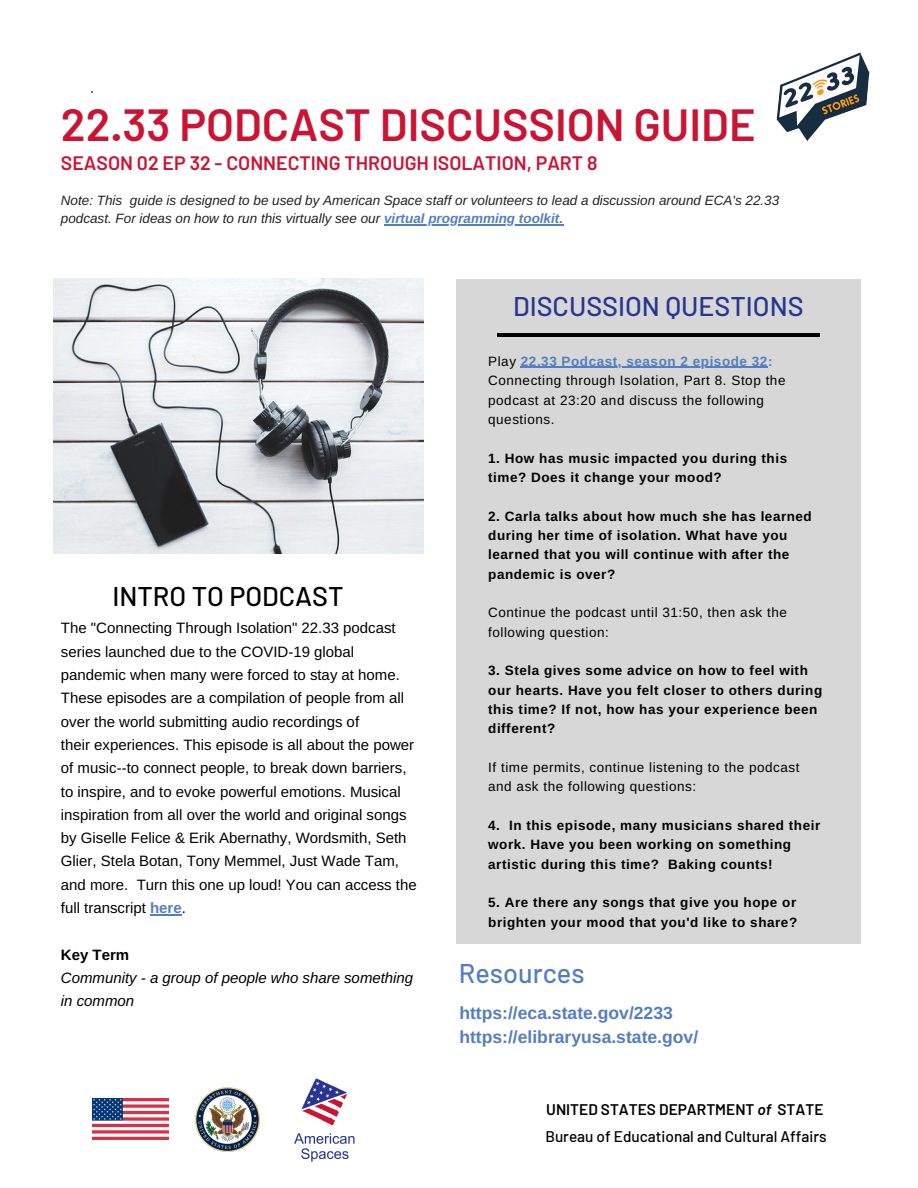
<style>
.page{position:relative;width:918px;height:1188px;background:#fff}
.page>*{position:absolute;margin:0;border:0;box-sizing:border-box;transform-origin:0 0}
.t1{font:600 45px "Barlow";color:#cb1334}
.t2{font:500 27px "Barlow";color:#273591}
.t3{font:500 27px "Barlow";color:#000}
.t4{font:500 27px "Barlow";color:#557dbf}
.t5{font:600 19.5px "Barlow";color:#cb1334}
.t6{font:700 17.55px/24.2px "Arimo";color:#557dbf}
.t7{font:500 15.45px/27.5px "Barlow";color:#000}
.t8{font:15px/23.2px "Arimo";color:#000}
.t9{font:italic 15px/23.2px "Arimo";color:#000}
.t10{font:700 15px "Arimo";color:#000}
.t11{font:700 13.5px/19.4px "Arimo";letter-spacing:.04em;color:#000}
.t12{font:13.5px/19.4px "Arimo";letter-spacing:.04em;color:#000}
.t13{font:italic 13.5px/18px "Arimo";color:#222}
.s1{font-weight:700;color:#557dbf}
.s2{font-weight:600}
.s3{font-weight:600;font-style:italic}
</style>
<div class="page">
<hr style="left:384px;top:224px;width:179px;height:1px;background:#557dbf">
<div style="left:456px;top:279px;width:404px;height:664px;background:#d6d7d6"></div>
<hr style="left:497px;top:334px;width:323px;height:3px;background:#000">
<hr style="left:150px;top:914px;width:32px;height:1px;background:#557dbf">
<hr style="left:521px;top:367px;width:247px;height:1px;background:#557dbf">
<img style="left:53px;top:279px;width:370px;height:274px">
<img style="left:92px;top:1099px;width:77px;height:40px">
<img style="left:195px;top:1087px;width:65px;height:64px">
<img style="left:294px;top:1078px;width:61px;height:84px">
<img style="left:776px;top:52px;width:94px;height:90px">
<h1 class="t1" style="left:61px;top:96px;width:696px">22.33 PODCAST DISCUSSION GUIDE</h1>
<h3 class="t5" style="left:61px;top:150px;width:538px">SEASON 02 EP 32 - CONNECTING THROUGH ISOLATION, PART 8</h3>
<p class="t13" style="left:61px;top:192px;width:720px">Note: This guide is designed to be used by American Space staff or volunteers to lead a discussion around ECA's 22.33 podcast. For ideas on how to run this virtually see our <span class="s1">virtual programming toolkit.</span></p>
<h2 class="t3" style="left:112px;top:579px;width:233px">INTRO TO PODCAST</h2>
<p class="t8" style="left:61px;top:617px;width:357px">The "Connecting Through Isolation" 22.33 podcast series launched due to the COVID-19 global pandemic when many were forced to stay at home.<br>These episodes are a compilation of people from all over the world submitting audio recordings of<br>their experiences. This episode is all about the power of music--to connect people, to break down barriers, to inspire, and to evoke powerful emotions. Musical inspiration from all over the world and original songs by Giselle Felice &amp; Erik Abernathy, Wordsmith, Seth Glier, Stela Botan, Tony Memmel, Just Wade Tam, and more. Turn this one up loud! You can access the full transcript <span class="s1">here</span>.</p>
<p class="t10" style="left:61px;top:946px;width:70px">Key Term</p>
<p class="t9" style="left:61px;top:966px;width:354px">Community - a group of people who share something in common</p>
<h2 class="t2" style="left:513px;top:289px;width:292px">DISCUSSION QUESTIONS</h2>
<p class="t12" style="left:488px;top:351px;width:299px">Play <span class="s1">22.33 Podcast, season 2 episode 32:<br></span>Connecting through Isolation, Part 8. Stop the podcast at 23:20 and discuss the following questions.</p>
<p class="t11" style="left:488px;top:448px;width:300px">1. How has music impacted you during this time? Does it change your mood?</p>
<p class="t11" style="left:488px;top:506px;width:325px">2. Carla talks about how much she has learned during her time of isolation. What have you learned that you will continue with after the pandemic is over?</p>
<p class="t12" style="left:488px;top:603px;width:300px">Continue the podcast until 31:50, then ask the following question:</p>
<p class="t11" style="left:488px;top:661px;width:336px">3. Stela gives some advice on how to feel with our hearts. Have you felt closer to others during this time? If not, how has your experience been different?</p>
<p class="t12" style="left:488px;top:758px;width:313px">If time permits, continue listening to the podcast and ask the following questions:</p>
<p class="t11" style="left:488px;top:816px;width:334px">4. In this episode, many musicians shared their work. Have you been working on something artistic during this time? Baking counts!</p>
<p class="t11" style="left:488px;top:893px;width:311px">5. Are there any songs that give you hope or brighten your mood that you'd like to share?</p>
<h2 class="t4" style="left:459px;top:956px;width:127px">Resources</h2>
<p class="t6" style="left:459px;top:1001px;width:240px">https://eca.state.gov/2233 https://elibraryusa.state.gov/</p>
<p class="t7" style="left:545px;top:1095px;width:283px"><span class="s2">UNITED STATES DEPARTMENT</span> <span class="s3">of</span> <span class="s2">STATE<br></span>Bureau of Educational and Cultural Affairs</p>
</div>
